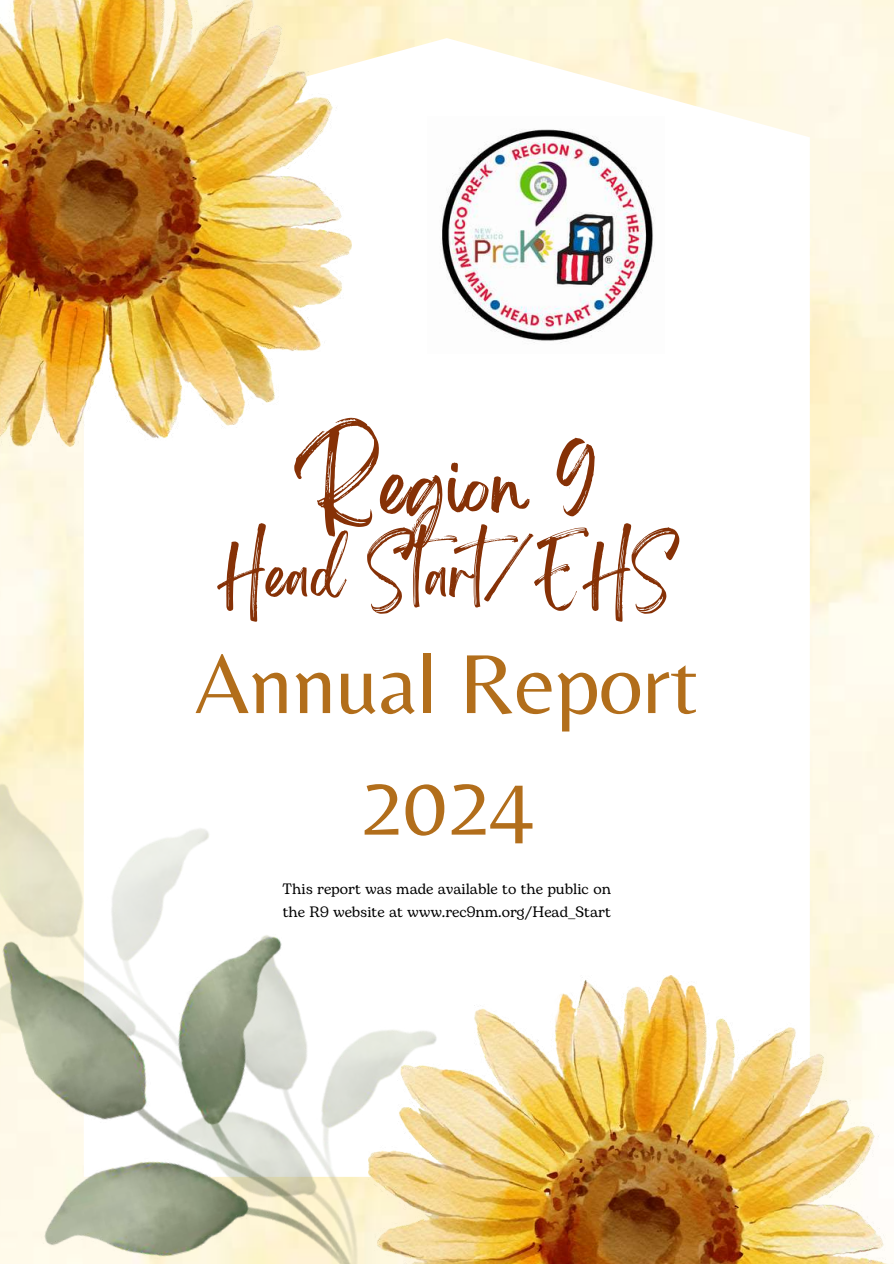
<style>
.page{position:relative;width:894px;height:1264px;background:#fff}
.page>*{position:absolute;margin:0;border:0;box-sizing:border-box;transform-origin:0 0}
.t1{font:87px/121.5px "Belleza";color:#b26e1b;text-align:center}
.t2{font:72.75px "Brightwall";color:#863106}
.t3{font:54.75px "Brightwall";color:#863106}
.t4{font:15px/23.7px "Bogart";color:#000}
</style>
<div class="page">
<svg style="left:351px;top:38px;width:458px;height:212px"></svg>
<img style="left:0;top:0;width:351px;height:446px">
<img style="left:502px;top:975px;width:390px;height:288px">
<img style="left:0;top:696px;width:502px;height:567px">
<img style="left:427px;top:117px;width:237px;height:228px">
<h2 class="t2" style="left:295px;top:458px;width:305px">Region 9</h2>
<h3 class="t3" style="left:217px;top:555px;width:461px">Head Start/EHS</h3>
<h1 class="t1" style="left:195px;top:621px;width:505px">Annual Report<br>2024</h1>
<p class="t4" style="left:282px;top:877px;width:330px">This report was made available to the public on the R9 website at www.rec9nm.org/Head_Start</p>
</div>
